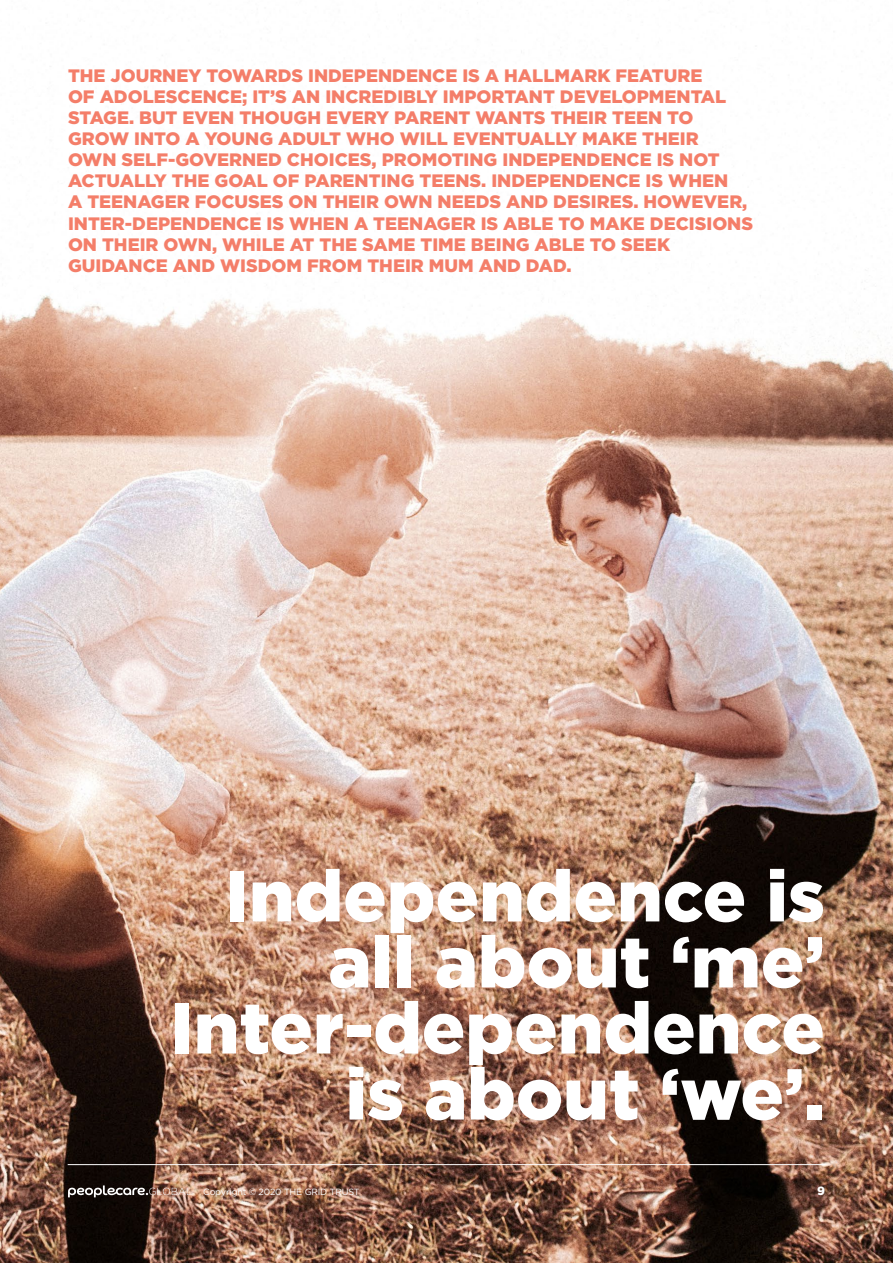
<style>
.page{position:relative;width:893px;height:1263px;background:#fff}
.page>*{position:absolute;margin:0;border:0;box-sizing:border-box;transform-origin:0 0}
.t1{font:900 72px/66px "Gotham";color:#fff;text-align:right}
.t2{font:900 18px/21px "Gotham";color:#f47e69}
.t3{font:900 12px "Gotham";color:#fff}
.t4{font:9px "Gotham";letter-spacing:-.02em;color:#fff}
</style>
<div class="page">
<img style="left:0;top:81px;width:893px;height:1182px">
<hr style="left:68px;top:1164px;width:757px;height:1px;background:#fff">
<svg style="left:68px;top:1185px;width:124px;height:12px"></svg>
<p class="t2" style="left:68px;top:65px;width:687px">THE JOURNEY TOWARDS INDEPENDENCE IS A HALLMARK FEATURE<br>OF ADOLESCENCE; IT’S AN INCREDIBLY IMPORTANT DEVELOPMENTAL STAGE. BUT EVEN THOUGH EVERY PARENT WANTS THEIR TEEN TO GROW INTO A YOUNG ADULT WHO WILL EVENTUALLY MAKE THEIR<br>OWN SELF-GOVERNED CHOICES, PROMOTING INDEPENDENCE IS NOT ACTUALLY THE GOAL OF PARENTING TEENS. INDEPENDENCE IS WHEN<br>A TEENAGER FOCUSES ON THEIR OWN NEEDS AND DESIRES. HOWEVER, INTER-DEPENDENCE IS WHEN A TEENAGER IS ABLE TO MAKE DECISIONS ON THEIR OWN, WHILE AT THE SAME TIME BEING ABLE TO SEEK GUIDANCE AND WISDOM FROM THEIR MUM AND DAD.</p>
<h1 class="t1" style="left:170px;top:862px;width:656px">Independence is all about ‘me’<br>Inter-dependence is about ‘we’.</h1>
<p class="t4" style="left:203px;top:1186px;width:158px">Copyright © 2020 THE GRID TRUST</p>
<p class="t3" style="left:817px;top:1182px;width:9px">9</p>
</div>
